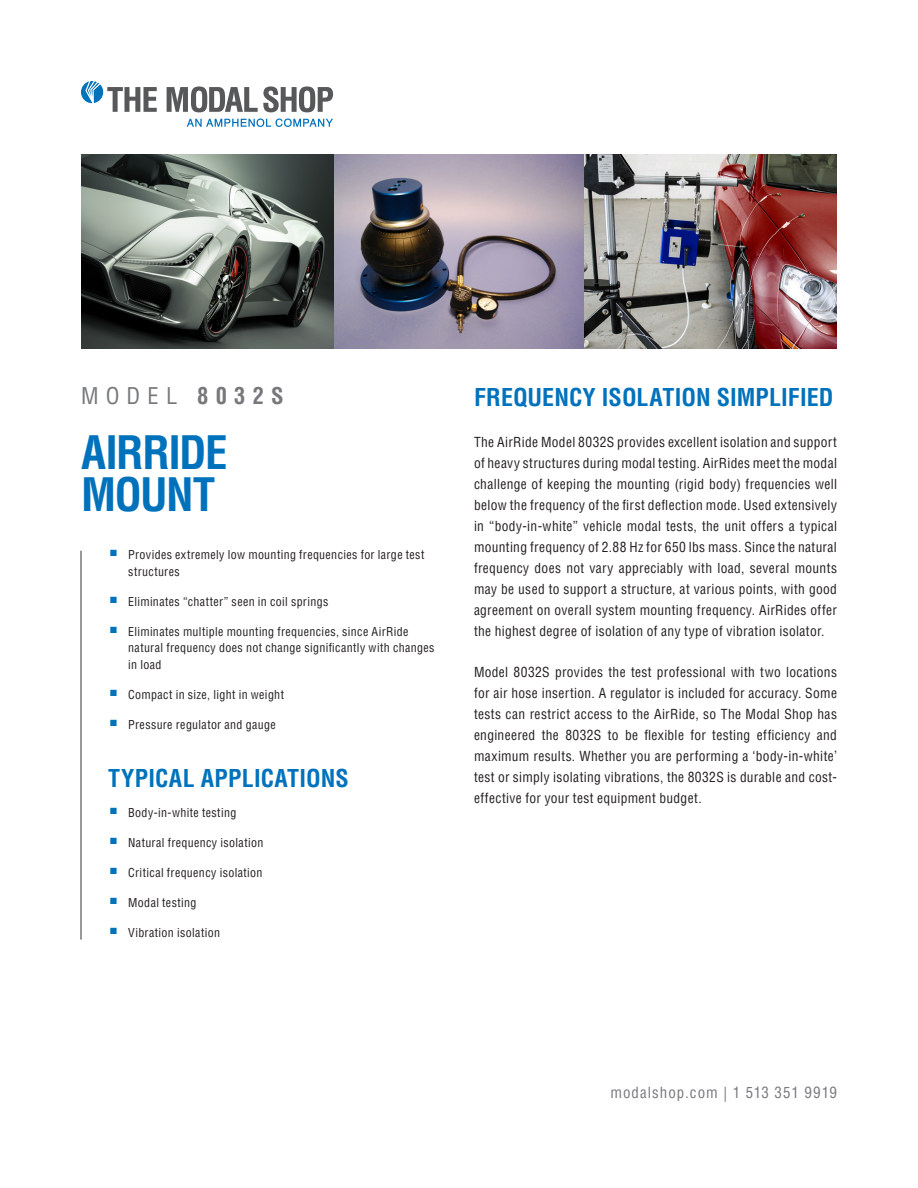
<style>
.page{position:relative;width:918px;height:1188px;background:#fff}
.page>*{position:absolute;margin:0;border:0;box-sizing:border-box;transform-origin:0 0}
.Main_Headline{font:700 condensed 45px/42px "Helvetica LT Pro";letter-spacing:-.035em;color:#0072bc}
.Body_1{font:700 condensed 24px "Helvetica LT Pro";color:#0072bc}
.Bullet_Header{font:700 condensed 24px "Helvetica LT Pro";letter-spacing:.01em;color:#0072bc}
.model{font:condensed 22.5px "Helvetica LT Pro";letter-spacing:.32em;color:#76787b}
.Footer_Contact{font:condensed 15px "Helvetica LT Pro";letter-spacing:.065em;color:#76787b}
.Body_1-2{font:condensed 13.5px/21px "Helvetica LT Pro";letter-spacing:.025em;color:#231f20;text-align:justify}
.t1{font:condensed 12px/16.5px "Helvetica LT Pro";letter-spacing:.03em;color:#231f20}
.s1{font-weight:700}
</style>
<div class="page">
<img style="left:333px;top:154px;width:504px;height:194px">
<svg style="left:81px;top:154px;width:252px;height:194px;background:#616862"></svg>
<svg style="left:187px;top:119px;width:146px;height:8px"></svg>
<svg style="left:167px;top:86px;width:166px;height:26px"></svg>
<svg style="left:81px;top:81px;width:76px;height:31px"></svg>
<hr style="left:80px;top:551px;width:2px;height:389px;background:#76787b">
<p class="model" style="left:81px;top:382px;width:204px">MODEL <span class="s1">8032S</span></p>
<p class="Body_1" style="left:474px;top:381px;width:361px">FREQUENCY ISOLATION SIMPLIFIED</p>
<p class="Body_1-2" style="left:474px;top:431px;width:365px">The AirRide Model 8032S provides excellent isolation and support of heavy structures during modal testing. AirRides meet the modal challenge of keeping the mounting (rigid body) frequencies well below the frequency of the first deflection mode. Used extensively in “body-in-white” vehicle modal tests, the unit offers a typical mounting frequency of 2.88 Hz for 650 lbs mass. Since the natural frequency does not vary appreciably with load, several mounts may be used to support a structure, at various points, with good agreement on overall system mounting frequency. AirRides offer the highest degree of isolation of any type of vibration isolator.</p>
<p class="Body_1-2" style="left:474px;top:662px;width:365px">Model 8032S provides the test professional with two locations for air hose insertion. A regulator is included for accuracy. Some tests can restrict access to the AirRide, so The Modal Shop has engineered the 8032S to be flexible for testing efficiency and maximum results. Whether you are performing a ‘body-in-white’ test or simply isolating vibrations, the 8032S is durable and cost&shy;effective for your test equipment budget.</p>
<p class="Main_Headline" style="left:81px;top:430px;width:148px">AIRRIDE<br>MOUNT</p>
<p class="t1" style="left:128px;top:547px;width:298px;text-indent:-18px"><sup>■</sup> Provides extremely low mounting frequencies for large test structures</p>
<p class="t1" style="left:110px;top:593px;width:220px"><sup>■</sup> Eliminates “chatter” seen in coil springs</p>
<p class="t1" style="left:128px;top:623px;width:308px;text-indent:-18px"><sup>■</sup> Eliminates multiple mounting frequencies, since AirRide natural frequency does not change significantly with changes in load</p>
<p class="t1" style="left:110px;top:686px;width:175px"><sup>■</sup> Compact in size, light in weight</p>
<p class="t1" style="left:110px;top:716px;width:167px"><sup>■</sup> Pressure regulator and gauge</p>
<p class="Bullet_Header" style="left:108px;top:763px;width:242px">TYPICAL APPLICATIONS</p>
<p class="t1" style="left:110px;top:805px;width:128px"><sup>■</sup> Body-in-white testing</p>
<p class="t1" style="left:110px;top:835px;width:155px"><sup>■</sup> Natural frequency isolation</p>
<p class="t1" style="left:110px;top:865px;width:154px"><sup>■</sup> Critical frequency isolation</p>
<p class="t1" style="left:110px;top:895px;width:88px"><sup>■</sup> Modal testing</p>
<p class="t1" style="left:110px;top:925px;width:111px"><sup>■</sup> Vibration isolation</p>
<p class="Footer_Contact" style="left:610px;top:1083px;width:228px">modalshop.com | 1 513 351 9919</p>
</div>
